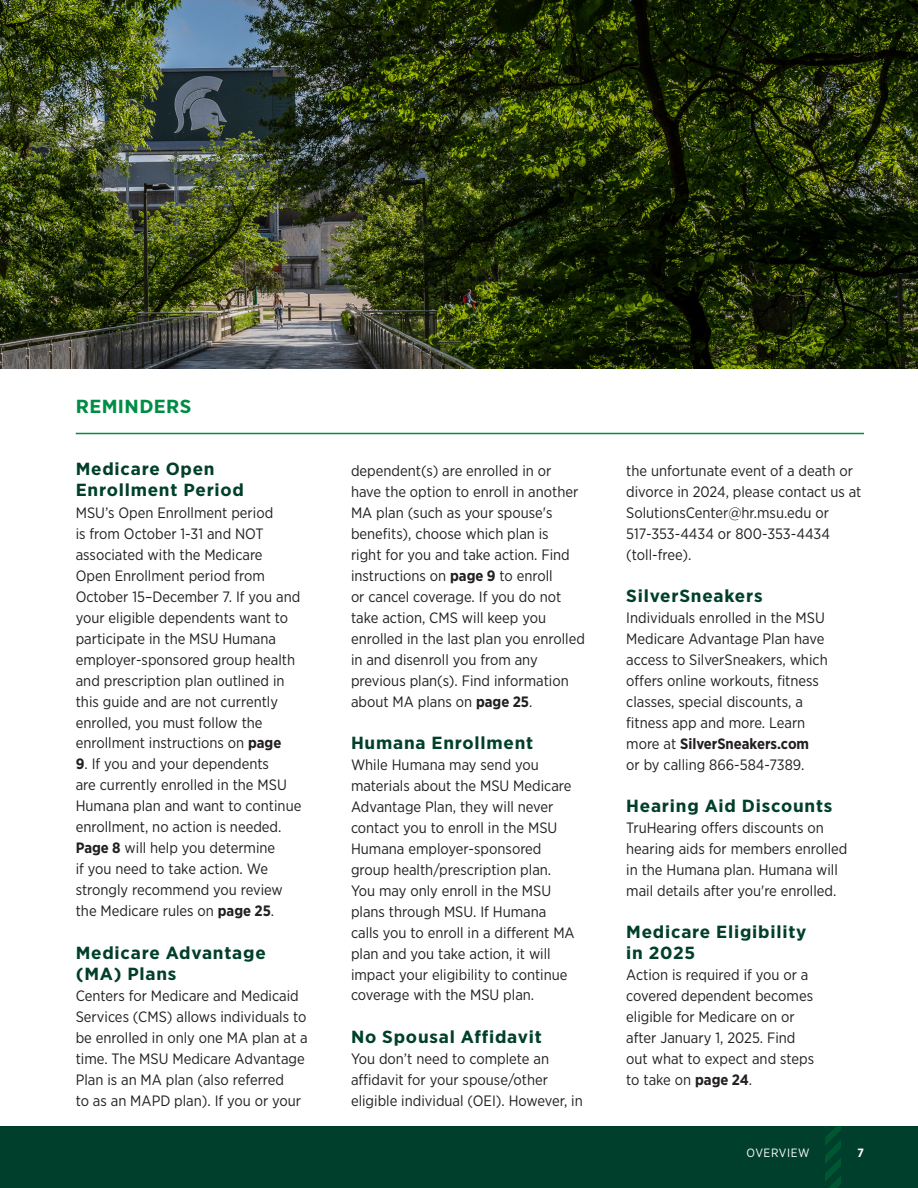
<style>
.page{position:relative;width:918px;height:1188px;background:#fff}
.page>*{position:absolute;margin:0;border:0;box-sizing:border-box;transform-origin:0 0}
.t1{font:700 18.9px "Gotham Narrow";letter-spacing:.02em;color:#008c45;scale:1.11 1}
.t2{font:700 17.55px/21px "Gotham Narrow";letter-spacing:.04em;color:#003f2b;scale:1.11 1}
.t3{font:15px/21px "Gotham Narrow";color:#231f20}
.t4{font:12px "Gotham Narrow";letter-spacing:.05em;color:#fff}
.t5{font:700 12px "Gotham Narrow";color:#fff}
.s1{font-weight:700}
</style>
<div class="page">
<div style="left:0;top:1126px;width:918px;height:62px;background:#003f2b"></div>
<svg style="left:825px;top:1126px;width:15px;height:62px"></svg>
<img style="left:0;top:0;width:918px;height:368px">
<hr style="left:76px;top:433px;width:788px;height:1px;background:#008c45">
<p class="t1" style="left:76px;top:394px;width:106px">REMINDERS</p>
<p class="t2" style="left:76px;top:459px;width:153px">Medicare Open<br>Enrollment Period</p>
<p class="t3" style="left:76px;top:501px;width:226px">MSU’s Open Enrollment period<br>is from October 1-31 and NOT associated with the Medicare<br>Open Enrollment period from<br>October 15–December 7. If you and your eligible dependents want to participate in the MSU Humana employer-sponsored group health and prescription plan outlined in this guide and are not currently enrolled, you must follow the enrollment instructions on <span class="s1">page</span></p>
<p class="t3" style="left:76px;top:753px;width:227px"><span class="s1">9</span>. If you and your dependents<br>are currently enrolled in the MSU<br>Humana plan and want to continue enrollment, no action is needed.<br><span class="s1">Page 8</span> will help you determine<br>if you need to take action. We strongly recommend you review the Medicare rules on <span class="s1">page 25</span>.</p>
<p class="t2" style="left:76px;top:942px;width:173px">Medicare Advantage (MA) Plans</p>
<p class="t3" style="left:76px;top:984px;width:233px">Centers for Medicare and Medicaid Services (CMS) allows individuals to be enrolled in only one MA plan at a time. The MSU Medicare Advantage Plan is an MA plan (also referred<br>to as an MAPD plan). If you or your</p>
<p class="t3" style="left:351px;top:459px;width:236px">dependent(s) are enrolled in or have the option to enroll in another<br>MA plan (such as your spouse's benefits), choose which plan is<br>right for you and take action. Find instructions on <span class="s1">page 9</span> to enroll<br>or cancel coverage. If you do not take action, CMS will keep you enrolled in the last plan you enrolled in and disenroll you from any previous plan(s). Find information about MA plans on <span class="s1">page 25</span>.</p>
<p class="t2" style="left:351px;top:732px;width:166px">Humana Enrollment</p>
<p class="t3" style="left:351px;top:753px;width:225px">While Humana may send you materials about the MSU Medicare<br>Advantage Plan, they will never contact you to enroll in the MSU<br>Humana employer-sponsored group health/prescription plan.<br>You may only enroll in the MSU plans through MSU. If Humana calls you to enroll in a different MA plan and you take action, it will impact your eligibility to continue coverage with the MSU plan.</p>
<p class="t2" style="left:351px;top:1026px;width:174px">No Spousal Affidavit</p>
<p class="t3" style="left:351px;top:1047px;width:233px">You don’t need to complete an affidavit for your spouse/other eligible individual (OEI). However, in</p>
<p class="t3" style="left:626px;top:459px;width:237px">the unfortunate event of a death or divorce in 2024, please contact us at<br>SolutionsCenter@hr.msu.edu or<br>517-353-4434 or 800-353-4434 (toll-free).</p>
<p class="t2" style="left:626px;top:585px;width:124px">SilverSneakers</p>
<p class="t3" style="left:626px;top:606px;width:203px">Individuals enrolled in the MSU<br>Medicare Advantage Plan have access to SilverSneakers, which offers online workouts, fitness classes, special discounts, a fitness app and more. Learn more at <span class="s1">SilverSneakers.com<br></span>or by calling 866-584-7389.</p>
<p class="t2" style="left:626px;top:795px;width:187px">Hearing Aid Discounts</p>
<p class="t3" style="left:626px;top:816px;width:223px">TruHearing offers discounts on hearing aids for members enrolled in the Humana plan. Humana will mail details after you're enrolled.</p>
<p class="t2" style="left:626px;top:921px;width:164px">Medicare Eligibility in 2025</p>
<p class="t3" style="left:626px;top:963px;width:189px">Action is required if you or a covered dependent becomes eligible for Medicare on or after January 1, 2025. Find out what to expect and steps to take on <span class="s1">page 24</span>.</p>
<p class="t4" style="left:747px;top:1145px;width:65px">OVERVIEW</p>
<p class="t5" style="left:858px;top:1145px;width:8px">7</p>
</div>
